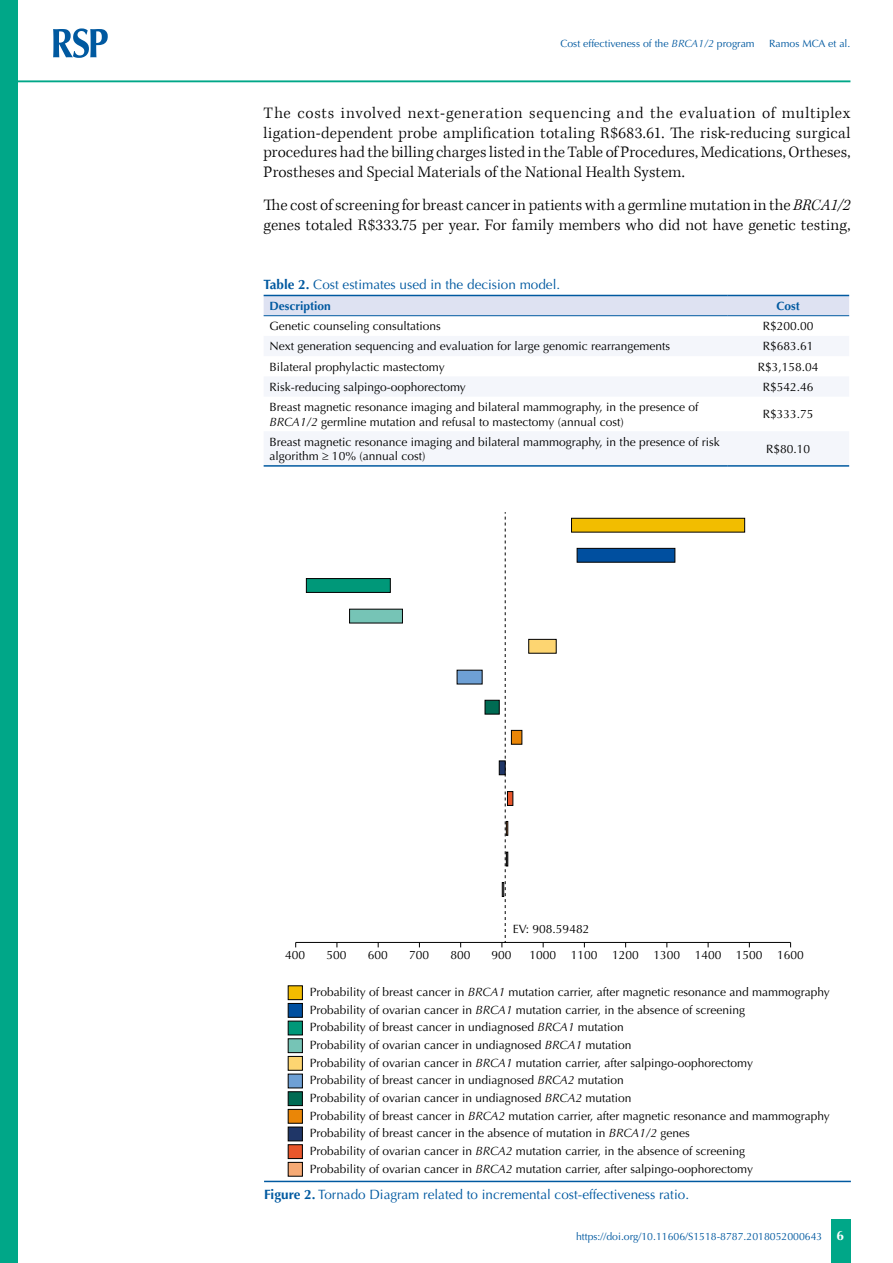
<style>
.page{position:relative;width:893px;height:1263px;background:#fff}
.page>*{position:absolute;margin:0;border:0;box-sizing:border-box;transform-origin:0 0}
.t1{font:300 16.5px/19.8px "Kepler Std";letter-spacing:.005em;color:#000;text-align:justify}
.t2{font:13.5px "Optima";color:#0059a0}
.t3{font:700 13.5px "Optima";color:#fff}
.t4{font:12px/17.7px "Optima";color:#000}
.t5{font:700 12px "Optima";color:#0059a0}
.t6{font:10.5px "Optima";color:#0059a0}
.s1{font-style:italic}
.s2{font-weight:700}
</style>
<div class="page">
<div style="left:831px;top:1220px;width:20px;height:43px;background:#00a788"></div>
<div style="left:0;top:0;width:18px;height:1263px;background:#00a788"></div>
<svg style="left:53px;top:28px;width:55px;height:30px"></svg>
<hr style="left:18px;top:80px;width:832px;height:2px;background:#00a788">
<hr style="left:264px;top:1181px;width:587px;height:1px;background:#0059a0">
<hr style="left:296px;top:942px;width:495px;height:1px;background:#000">
<div style="left:288px;top:1021px;width:15px;height:14px;background:#009879;border:1px solid #000"></div>
<div style="left:288px;top:1003px;width:15px;height:15px;background:#004f9f;border:1px solid #000"></div>
<div style="left:288px;top:985px;width:15px;height:15px;background:#f2bd00;border:1px solid #000"></div>
<div style="left:288px;top:1056px;width:15px;height:15px;background:#fdd571;border:1px solid #000"></div>
<div style="left:288px;top:1109px;width:15px;height:14px;background:#ea8607;border:1px solid #000"></div>
<div style="left:288px;top:1038px;width:15px;height:15px;background:#76c4b6;border:1px solid #000"></div>
<div style="left:288px;top:1074px;width:15px;height:14px;background:#6ea0d5;border:1px solid #000"></div>
<div style="left:288px;top:1091px;width:15px;height:15px;background:#006b53;border:1px solid #000"></div>
<div style="left:288px;top:1127px;width:15px;height:14px;background:#1f3667;border:1px solid #000"></div>
<div style="left:288px;top:1162px;width:14px;height:14px;background:#f6aa75"></div>
<div style="left:288px;top:1162px;width:15px;height:14px;border:1px solid #000"></div>
<div style="left:288px;top:1144px;width:15px;height:15px;background:#e9562b;border:1px solid #000"></div>
<div style="left:306px;top:578px;width:85px;height:15px;background:#009879;border:1px solid #000"></div>
<div style="left:577px;top:548px;width:98px;height:15px;background:#004f9f;border:1px solid #000"></div>
<div style="left:571px;top:518px;width:174px;height:14px;background:#f2bd00;border:1px solid #000"></div>
<div style="left:528px;top:639px;width:29px;height:15px;background:#fdd571;border:1px solid #000"></div>
<div style="left:511px;top:730px;width:11px;height:15px;background:#ea8607;border:1px solid #000"></div>
<div style="left:349px;top:609px;width:54px;height:14px;background:#76c4b6"></div>
<div style="left:457px;top:670px;width:25px;height:14px;background:#6ea0d5"></div>
<div style="left:485px;top:700px;width:15px;height:14px;background:#006b53;border:1px solid #000"></div>
<svg style="left:499px;top:760px;width:2px;height:15px"></svg>
<svg style="left:501px;top:512px;width:7px;height:435px"></svg>
<svg style="left:507px;top:791px;width:6px;height:15px"></svg>
<div style="left:264px;top:296px;width:585px;height:19px;background:#dee2f2"></div>
<svg style="left:264px;top:336px;width:585px;height:129px;fill:#f4f6fb"></svg>
<hr style="left:264px;top:295px;width:463px;height:1px;background:#0059a0">
<hr style="left:727px;top:295px;width:122px;height:1px;background:#0059a0">
<hr style="left:264px;top:315px;width:463px;height:1px;background:#0059a0">
<hr style="left:727px;top:315px;width:122px;height:1px;background:#0059a0">
<hr style="left:264px;top:465px;width:463px;height:2px;background:#0059a0">
<hr style="left:727px;top:465px;width:122px;height:2px;background:#0059a0">
<p class="t6" style="left:560px;top:37px;width:196px">Cost effectiveness of the <span class="s1">BRCA1/2</span> program</p>
<p class="t6" style="left:769px;top:37px;width:83px">Ramos MCA et al.</p>
<p class="t1" style="left:264px;top:103px;width:588px">The costs involved next-generation sequencing and the evaluation of multiplex ligation-dependent probe amplification totaling R$683.61. The risk-reducing surgical procedures had the billing charges listed in the Table of Procedures, Medications, Ortheses, Prostheses and Special Materials of the National Health System.</p>
<h1 class="t1" style="left:264px;top:195px;width:588px">The cost of screening for breast cancer in patients with a germline mutation in the <span class="s1">BRCA1/2 </span>genes totaled R$333.75 per year. For family members who did not have genetic testing,</h1>
<p class="t2" style="left:264px;top:276px;width:298px"><span class="s2">Table 2.</span> Cost estimates used in the decision model.</p>
<p class="t5" style="left:269px;top:299px;width:63px">Description</p>
<p class="t5" style="left:776px;top:299px;width:25px">Cost</p>
<p class="t4" style="left:269px;top:317px;width:173px">Genetic counseling consultations</p>
<p class="t4" style="left:763px;top:317px;width:52px">R$200.00</p>
<p class="t4" style="left:269px;top:338px;width:402px">Next generation sequencing and evaluation for large genomic rearrangements</p>
<p class="t4" style="left:763px;top:338px;width:52px">R$683.61</p>
<p class="t4" style="left:269px;top:358px;width:177px">Bilateral prophylactic mastectomy</p>
<p class="t4" style="left:758px;top:358px;width:62px">R$3,158.04</p>
<p class="t4" style="left:269px;top:378px;width:198px">Risk-reducing salpingo-oophorectomy</p>
<p class="t4" style="left:763px;top:378px;width:52px">R$542.46</p>
<p class="t4" style="left:269px;top:400px;width:430px;line-height:14.4px">Breast magnetic resonance imaging and bilateral mammography, in the presence of<br><span class="s1">BRCA1/2</span> germline mutation and refusal to mastectomy (annual cost)</p>
<p class="t4" style="left:763px;top:406px;width:52px">R$333.75</p>
<p class="t4" style="left:269px;top:435px;width:452px;line-height:14.4px">Breast magnetic resonance imaging and bilateral mammography, in the presence of risk algorithm ≥ 10% (annual cost)</p>
<p class="t4" style="left:766px;top:440px;width:46px">R$80.10</p>
<p class="t4" style="left:513px;top:920px;width:78px">EV: 908.59482</p>
<p class="t4" style="left:285px;top:946px;width:22px">400</p>
<p class="t4" style="left:327px;top:946px;width:22px">500</p>
<p class="t4" style="left:368px;top:946px;width:22px">600</p>
<p class="t4" style="left:409px;top:946px;width:22px">700</p>
<p class="t4" style="left:450px;top:946px;width:22px">800</p>
<p class="t4" style="left:492px;top:946px;width:22px">900</p>
<p class="t4" style="left:530px;top:946px;width:276px">1000 1100 1200 1300 1400 1500 1600</p>
<p class="t4" style="left:310px;top:983px;width:521px">Probability of breast cancer in <span class="s1">BRCA1</span> mutation carrier, after magnetic resonance and mammography Probability of ovarian cancer in <span class="s1">BRCA1</span> mutation carrier, in the absence of screening<br>Probability of breast cancer in undiagnosed <span class="s1">BRCA1</span> mutation<br>Probability of ovarian cancer in undiagnosed <span class="s1">BRCA1</span> mutation<br>Probability of ovarian cancer in <span class="s1">BRCA1</span> mutation carrier, after salpingo-oophorectomy<br>Probability of breast cancer in undiagnosed <span class="s1">BRCA2</span> mutation<br>Probability of ovarian cancer in undiagnosed <span class="s1">BRCA2</span> mutation<br>Probability of breast cancer in <span class="s1">BRCA2</span> mutation carrier, after magnetic resonance and mammography Probability of breast cancer in the absence of mutation in <span class="s1">BRCA1/2</span> genes<br>Probability of ovarian cancer in <span class="s1">BRCA2</span> mutation carrier, in the absence of screening<br>Probability of ovarian cancer in <span class="s1">BRCA2</span> mutation carrier, after salpingo-oophorectomy</p>
<p class="t2" style="left:264px;top:1187px;width:426px"><span class="s2">Figure 2.</span> Tornado Diagram related to incremental cost-effectiveness ratio.</p>
<p class="t6" style="left:576px;top:1230px;width:248px">https://doi.org/10.11606/S1518-8787.2018052000643</p>
<p class="t3" style="left:836px;top:1227px;width:9px">6</p>
</div>
